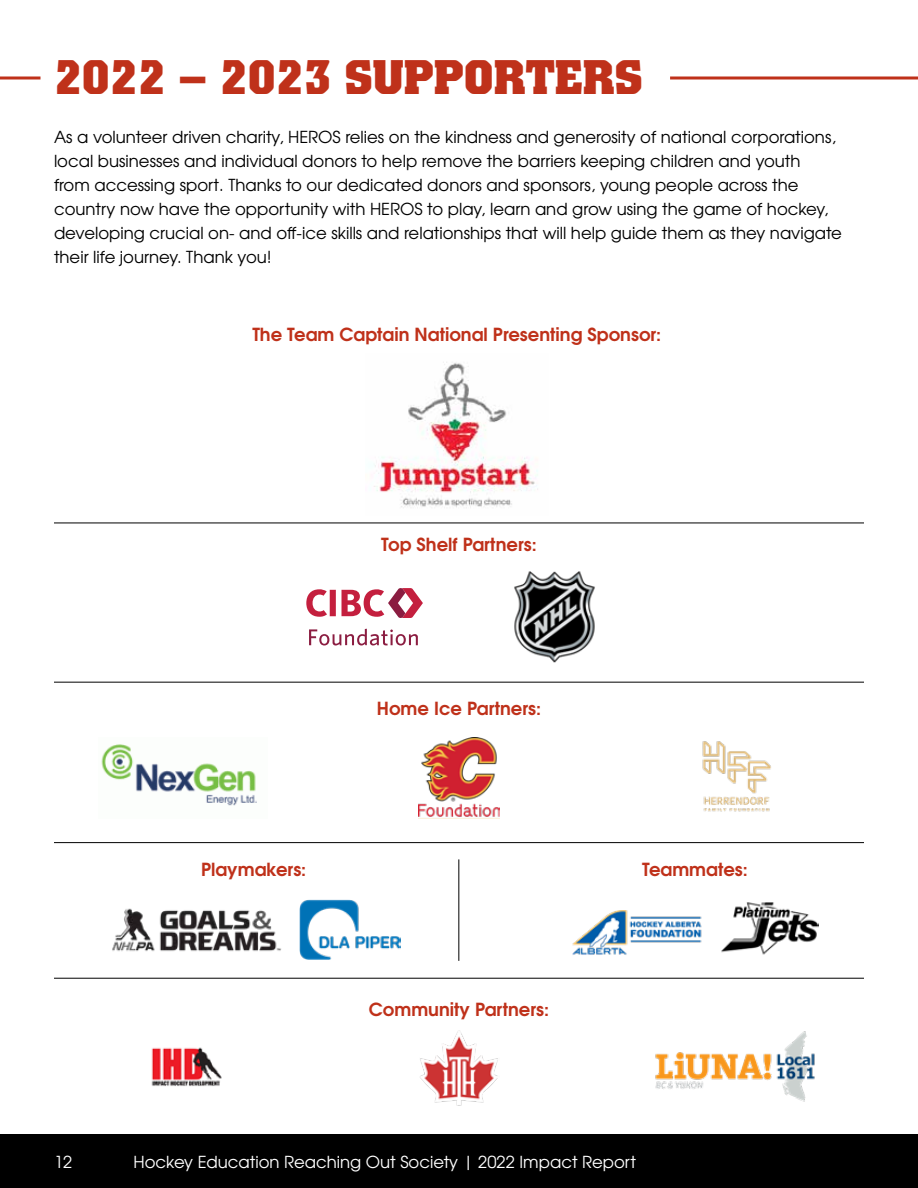
<style>
.page{position:relative;width:918px;height:1188px;background:#fff}
.page>*{position:absolute;margin:0;border:0;box-sizing:border-box;transform-origin:0 0}
.t1{font:700 48px "Colossalis BQ";color:#bf311a}
.t2{font:700 18px "Te X Gyre Adventor";color:#bf311a}
.t3{font:16.5px/24px "Te X Gyre Adventor";color:#000}
.t4{font:16.5px "Te X Gyre Adventor";color:#fff}
</style>
<div class="page">
<img style="left:418px;top:737px;width:81px;height:80px">
<img style="left:702px;top:741px;width:69px;height:71px">
<img style="left:374px;top:362px;width:164px;height:146px">
<img style="left:514px;top:571px;width:81px;height:92px">
<img style="left:299px;top:900px;width:101px;height:59px">
<img style="left:112px;top:908px;width:169px;height:44px">
<img style="left:572px;top:910px;width:130px;height:45px">
<img style="left:721px;top:902px;width:98px;height:53px">
<img style="left:101px;top:744px;width:156px;height:62px">
<hr style="left:54px;top:682px;width:810px;height:1px;background:#000">
<hr style="left:54px;top:523px;width:810px;height:1px;background:#000">
<img style="left:655px;top:1031px;width:160px;height:71px">
<hr style="left:54px;top:842px;width:810px;height:1px;background:#000">
<hr style="left:54px;top:978px;width:810px;height:1px;background:#000">
<svg style="left:670px;top:76px;width:248px;height:4px"></svg>
<svg style="left:0;top:76px;width:40px;height:4px"></svg>
<img style="left:420px;top:1030px;width:78px;height:76px">
<img style="left:151px;top:1047px;width:71px;height:39px">
<hr style="left:459px;top:859px;width:1px;height:102px;background:#000">
<svg style="left:309px;top:629px;width:109px;height:17px"></svg>
<svg style="left:306px;top:588px;width:117px;height:30px"></svg>
<div style="left:0;top:1134px;width:918px;height:54px;background:#000"></div>
<h1 class="t1" style="left:54px;top:49px;width:590px">2022 – 2023 SUPPORTERS</h1>
<p class="t3" style="left:54px;top:124px;width:790px">As a volunteer driven charity, HEROS relies on the kindness and generosity of national corporations, local businesses and individual donors to help remove the barriers keeping children and youth<br>from accessing sport. Thanks to our dedicated donors and sponsors, young people across the country now have the opportunity with HEROS to play, learn and grow using the game of hockey, developing crucial on- and off-ice skills and relationships that will help guide them as they navigate their life journey. Thank you!</p>
<p class="t2" style="left:252px;top:319px;width:410px">The Team Captain National Presenting Sponsor:</p>
<p class="t2" style="left:381px;top:529px;width:157px">Top Shelf Partners:</p>
<p class="t2" style="left:377px;top:693px;width:166px">Home Ice Partners:</p>
<p class="t2" style="left:201px;top:853px;width:107px">Playmakers:</p>
<p class="t2" style="left:642px;top:853px;width:107px">Teammates:</p>
<p class="t2" style="left:369px;top:993px;width:182px">Community Partners:</p>
<p class="t4" style="left:54px;top:1149px;width:20px">12</p>
<p class="t4" style="left:133px;top:1149px;width:504px">Hockey Education Reaching Out Society | 2022 Impact Report</p>
</div>
